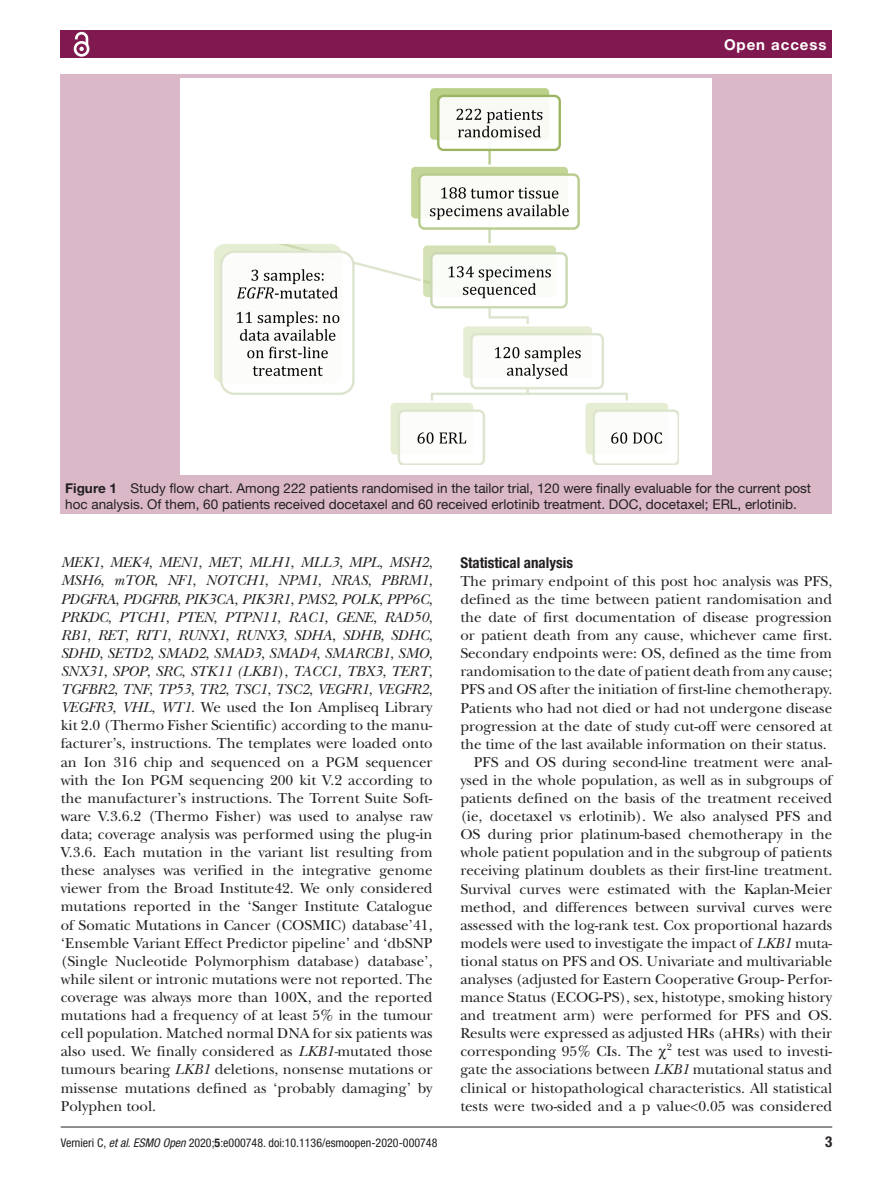
<style>
.page{position:relative;width:893px;height:1191px;background:#fff}
.page>*{position:absolute;margin:0;border:0;box-sizing:border-box;transform-origin:0 0}
.t1{font:15px/18.1px "New Baskerville";color:#231f20;text-align:justify}
.t2{font:700 condensed 15px "Helvetica Neue LT Std";color:#231f20}
.t3{font:700 15px "Helvetica Neue LT Std";letter-spacing:.065em;color:#fff}
.t4{font:13.5px/16.5px "Helvetica Neue LT Std";color:#231f20}
.t5{font:condensed 12px "Helvetica Neue LT Std";color:#231f20}
.t6{font:9.9px "New Baskerville";color:#231f20}
.s1{font-weight:700}
.s2{font-style:italic}
</style>
<div class="page">
<div style="left:61px;top:31px;width:771px;height:27px;background:#80194f"></div>
<hr style="left:61px;top:1126px;width:771px;height:1px;background:#231f20">
<svg style="left:73px;top:31px;width:17px;height:26px"></svg>
<div style="left:61px;top:74px;width:771px;height:440px;background:#dab8c8"></div>
<div style="left:181px;top:79px;width:531px;height:396px;background:#fff"></div>
<img style="left:214px;top:89px;width:465px;height:376px">
<p class="t3" style="left:724px;top:35px;width:104px">Open access</p>
<p class="t4" style="left:65px;top:479px;width:747px"><span class="s1">Figure 1</span> Study flow chart. Among 222 patients randomised in the tailor trial, 120 were finally evaluable for the current post hoc analysis. Of them, 60 patients received docetaxel and 60 received erlotinib treatment. DOC, docetaxel; ERL, erlotinib.</p>
<p class="t1" style="left:61px;top:553px;width:373px"><span class="s2">MEK1</span>, <span class="s2">MEK4</span>, <span class="s2">MEN1</span>, <span class="s2">MET</span>, <span class="s2">MLH1</span>, <span class="s2">MLL3</span>, <span class="s2">MPL</span>, <span class="s2">MSH2</span>, <span class="s2">MSH6</span>, <span class="s2">mTOR</span>, <span class="s2">NF1</span>, <span class="s2">NOTCH1</span>, <span class="s2">NPM1</span>, <span class="s2">NRAS</span>, <span class="s2">PBRM1</span>, <span class="s2">PDGFRA</span>, <span class="s2">PDGFRB</span>, <span class="s2">PIK3CA</span>, <span class="s2">PIK3R1</span>, <span class="s2">PMS2</span>, <span class="s2">POLK</span>, <span class="s2">PPP6C</span>, <span class="s2">PRKDC</span>, <span class="s2">PTCH1</span>, <span class="s2">PTEN</span>, <span class="s2">PTPN11</span>, <span class="s2">RAC1</span>, <span class="s2">GENE</span>, <span class="s2">RAD50</span>, <span class="s2">RB1</span>, <span class="s2">RET</span>, <span class="s2">RIT1</span>, <span class="s2">RUNX1</span>, <span class="s2">RUNX3</span>, <span class="s2">SDHA</span>, <span class="s2">SDHB</span>, <span class="s2">SDHC</span>, <span class="s2">SDHD</span>, <span class="s2">SETD2</span>, <span class="s2">SMAD2</span>, <span class="s2">SMAD3</span>, <span class="s2">SMAD4</span>, <span class="s2">SMARCB1</span>, <span class="s2">SMO</span>, <span class="s2">SNX31</span>, <span class="s2">SPOP</span>, <span class="s2">SRC</span>, <span class="s2">STK11 (LKB1</span>), <span class="s2">TACC1</span>, <span class="s2">TBX3</span>, <span class="s2">TERT</span>, <span class="s2">TGFBR2</span>, <span class="s2">TNF</span>, <span class="s2">TP53</span>, <span class="s2">TR2</span>, <span class="s2">TSC1</span>, <span class="s2">TSC2</span>, <span class="s2">VEGFR1</span>, <span class="s2">VEGFR2</span>, <span class="s2">VEGFR3</span>, <span class="s2">VHL</span>, <span class="s2">WT1</span>. We used the Ion Ampliseq Library kit 2.0 (Thermo Fisher Scientific) according to the manu&shy;facturer’s, instructions. The templates were loaded onto an Ion 316 chip and sequenced on a PGM sequencer with the Ion PGM sequencing 200 kit V.2 according to the manufacturer’s instructions. The Torrent Suite Soft&shy;ware V.3.6.2 (Thermo Fisher) was used to analyse raw data; coverage analysis was performed using the plug-in V.3.6. Each mutation in the variant list resulting from these analyses was verified in the integrative genome viewer from the Broad Institute42. We only considered mutations reported in the ‘Sanger Institute Catalogue of Somatic Mutations in Cancer (COSMIC) database’41, ‘Ensemble Variant Effect Predictor pipeline’ and ‘dbSNP (Single Nucleotide Polymorphism database) database’, while silent or intronic mutations were not reported. The coverage was always more than 100X, and the reported mutations had a frequency of at least 5% in the tumour cell population. Matched normal DNA for six patients was also used. We finally considered as <span class="s2">LKB1-</span>mutated those tumours bearing <span class="s2">LKB1</span> deletions, nonsense mutations or missense mutations defined as ‘probably damaging’ by Polyphen tool.</p>
<p class="t2" style="left:460px;top:553px;width:114px">Statistical analysis</p>
<p class="t1" style="left:460px;top:572px;width:373px">The primary endpoint of this post hoc analysis was PFS,</p>
<p class="t1" style="left:460px;top:590px;width:373px">defined as the time between patient randomisation and</p>
<p class="t1" style="left:460px;top:608px;width:373px">the date of first documentation of disease progression</p>
<p class="t1" style="left:460px;top:626px;width:373px">or patient death from any cause, whichever came first.</p>
<p class="t1" style="left:460px;top:644px;width:373px">Secondary endpoints were: OS, defined as the time from</p>
<p class="t1" style="left:460px;top:662px;width:373px">randomisation to the date of patient death from any cause;</p>
<p class="t1" style="left:460px;top:680px;width:373px">PFS and OS after the initiation of first-line chemotherapy.</p>
<p class="t1" style="left:460px;top:698px;width:373px">Patients who had not died or had not undergone disease</p>
<p class="t1" style="left:460px;top:717px;width:373px">progression at the date of study cut-off were censored at</p>
<p class="t1" style="left:460px;top:735px;width:368px">the time of the last available information on their status.</p>
<p class="t1" style="left:474px;top:753px;width:360px">PFS and OS during second-line treatment were anal-</p>
<p class="t1" style="left:460px;top:771px;width:373px">ysed in the whole population, as well as in subgroups of</p>
<p class="t1" style="left:460px;top:789px;width:373px">patients defined on the basis of the treatment received</p>
<p class="t1" style="left:460px;top:807px;width:373px">(ie, docetaxel vs erlotinib). We also analysed PFS and</p>
<p class="t1" style="left:460px;top:825px;width:373px">OS during prior platinum-based chemotherapy in the</p>
<p class="t1" style="left:460px;top:843px;width:373px">whole patient population and in the subgroup of patients</p>
<p class="t1" style="left:460px;top:861px;width:373px">receiving platinum doublets as their first-line treatment.</p>
<p class="t1" style="left:460px;top:879px;width:373px">Survival curves were estimated with the Kaplan-Meier</p>
<p class="t1" style="left:460px;top:897px;width:373px">method, and differences between survival curves were</p>
<p class="t1" style="left:460px;top:916px;width:373px">assessed with the log-rank test. Cox proportional hazards</p>
<p class="t1" style="left:460px;top:934px;width:373px">models were used to investigate the impact of <span class="s2">LKB1</span> muta-</p>
<p class="t1" style="left:460px;top:952px;width:373px">tional status on PFS and OS. Univariate and multivariable</p>
<p class="t1" style="left:460px;top:970px;width:373px">analyses (adjusted for Eastern Cooperative Group- Perfor-</p>
<p class="t1" style="left:460px;top:988px;width:373px">mance Status (ECOG-PS), sex, histotype, smoking history</p>
<p class="t1" style="left:460px;top:1006px;width:373px">and treatment arm) were performed for PFS and OS.</p>
<p class="t1" style="left:460px;top:1024px;width:373px">Results were expressed as adjusted HRs (aHRs) with their</p>
<p class="t1" style="left:460px;top:1042px;width:194px">corresponding 95% CIs. The</p>
<p class="t6" style="left:667px;top:1040px;width:7px">2</p>
<p class="t1" style="left:460px;top:1042px;width:373px;text-indent:217px">test was used to investi&shy;gate the associations between <span class="s2">LKB1</span> mutational status and clinical or histopathological characteristics. All statistical tests were two-sided and a p value&lt;0.05 was considered</p>
<p class="t5" style="left:61px;top:1135px;width:378px">Vernieri C, <span class="s2">et al</span>. <span class="s2">ESMO Open</span> 2020;<span class="s1">5</span>:e000748. doi:10.1136/esmoopen-2020-000748</p>
<p class="t2" style="left:825px;top:1132px;width:9px">3</p>
</div>
